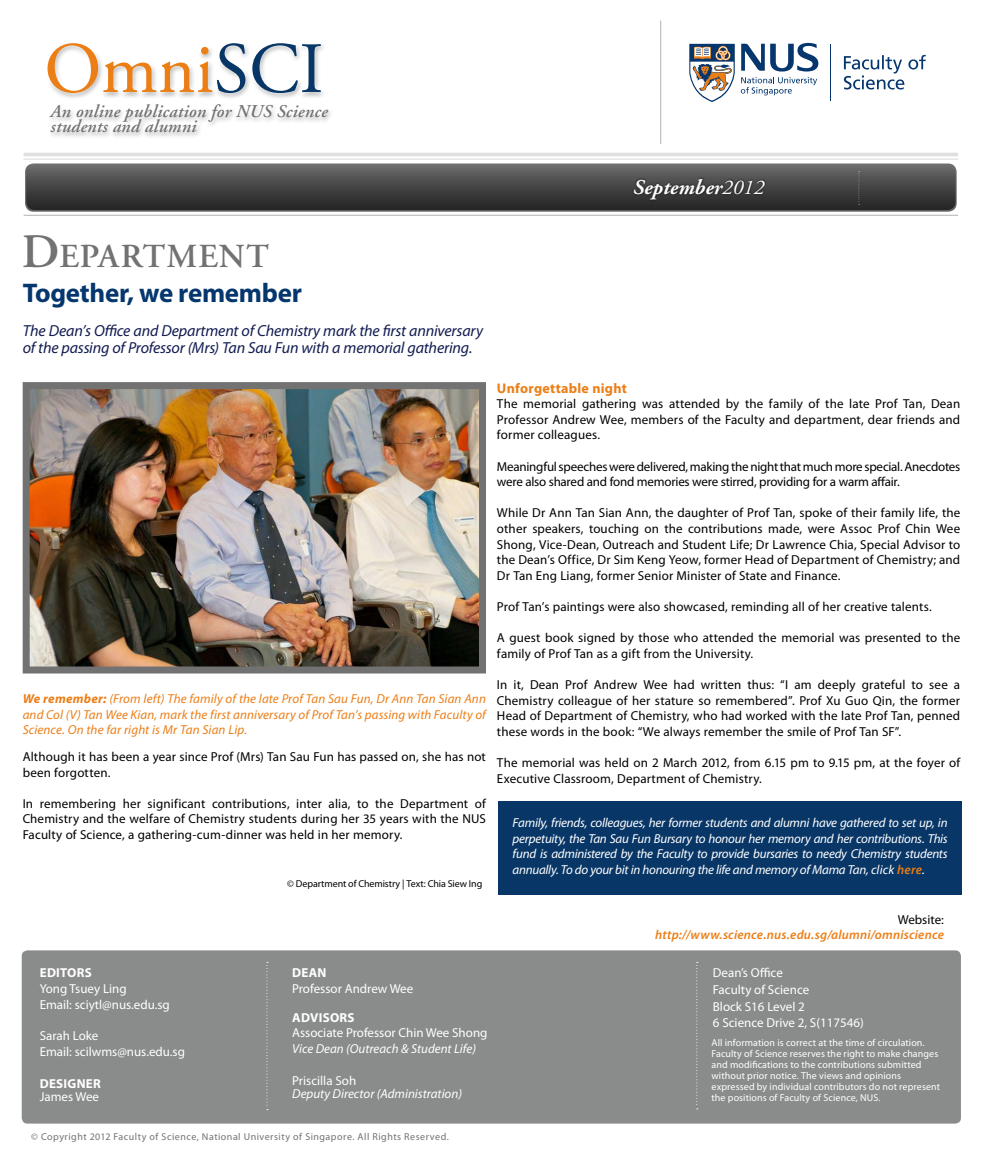
<style>
.page{position:relative;width:984px;height:1163px;background:#fff}
.page>*{position:absolute;margin:0;border:0;box-sizing:border-box;transform-origin:0 0}
.t1{font:72px "Adobe Garamond Pro";color:#ec7e16}
.t2{font:600 33.6px "Adobe Garamond";letter-spacing:.03em;color:#727273}
.t3{font:700 27px "Myriad Pro";letter-spacing:-.01em;color:#05366d}
.t4{font:italic 700 21px "Adobe Garamond Pro";color:#fff}
.t5{font:italic 600 18px/15px "Adobe Garamond";letter-spacing:.01em;color:#727273}
.t6{font:italic 16px/17px "Myriad Pro";letter-spacing:-.01em;color:#121c51}
.t7{font:700 14px "Myriad Pro";letter-spacing:.015em;color:#ec7e16}
.t8{font:13px/15.6px "Myriad Pro";letter-spacing:.01em;color:#000;text-align:justify}
.t9{font:italic 13px/15.6px "Myriad Pro";color:#fff;text-align:justify}
.t10{font:13px/16.8px "Myriad Pro";color:#fff}
.t11{font:italic 13px/15.6px "Myriad Pro";letter-spacing:.01em;color:#ec7e16;text-align:justify}
.t12{font:13px/15.6px "Myriad Pro";letter-spacing:-.02em;color:#000}
.t13{font:italic 600 13px "Myriad Pro";letter-spacing:.015em;color:#ec7e16}
.t14{font:700 13px "Myriad Pro";letter-spacing:.02em;color:#fff}
.t15{font:10px/11px "Myriad Pro";letter-spacing:.01em;color:#fff}
.t16{font:10px "Myriad Pro";letter-spacing:.05em;color:#727273}
.t17{font:10px "Myriad Pro";letter-spacing:-.01em;color:#000}
.s1{color:#083666}
.s2{font-weight:400}
.s3{font-size:48px}
.s4{font-weight:700}
.s5{font-weight:600;color:#ec7e16}
</style>
<div class="page">
<svg style="left:25px;top:163px;width:932px;height:49px;background:#858586"></svg>
<div style="left:26px;top:165px;width:930px;height:45px;background:linear-gradient(to bottom,#69696a,#222);border-radius:9px"></div>
<div style="left:632px;top:177px;width:135px;height:25px;background:#000;opacity:.75"></div>
<hr style="left:660px;top:21px;width:1px;height:123px;background:#b1b1b2">
<hr style="left:24px;top:159px;width:934px;height:1px;background:#dfdfdf">
<hr style="left:24px;top:153px;width:934px;height:3px;background:#dfdfdf">
<hr style="left:24px;top:215px;width:934px;height:1px;background:#b1b1b2">
<div style="left:45px;top:40px;width:290px;height:99px;background:#000;opacity:.24"></div>
<svg style="left:858px;top:171px;width:2px;height:34px"></svg>
<hr style="left:831px;top:44px;width:1px;height:56px;background:#05366d">
<svg style="left:844px;top:55px;width:82px;height:35px"></svg>
<svg style="left:741px;top:43px;width:78px;height:52px"></svg>
<svg style="left:689px;top:44px;width:46px;height:58px"></svg>
<img style="left:31px;top:390px;width:447px;height:275px">
<div style="left:23px;top:382px;width:463px;height:291px;border:7px solid #727273"></div>
<div style="left:498px;top:802px;width:464px;height:93px;background:#083666"></div>
<div style="left:22px;top:950px;width:939px;height:173px;background:#8a8b8b;border-radius:6px"></div>
<svg style="left:266px;top:962px;width:2px;height:148px"></svg>
<svg style="left:696px;top:962px;width:2px;height:147px"></svg>
<h1 class="t1" style="left:44px;top:26px;width:281px">Omni<span class="s1">SCI</span></h1>
<h3 class="t5" style="left:51px;top:104px;width:279px">An online publication for NUS Science students and alumni</h3>
<h3 class="t4" style="left:633px;top:175px;width:132px">September<span class="s2">2012</span></h3>
<h2 class="t2" style="left:22px;top:237px;width:249px"><span class="s3">D</span>EPARTMENT</h2>
<h3 class="t3" style="left:23px;top:275px;width:281px">Together, we remember</h3>
<p class="t6" style="left:23px;top:322px;width:462px">The Dean’s Office and Department of Chemistry mark the first anniversary of the passing of Professor (Mrs) Tan Sau Fun with a memorial gathering.</p>
<p class="t11" style="left:23px;top:691px;width:465px"><span class="s4">We remember:</span> (From left) The family of the late Prof Tan Sau Fun, Dr Ann Tan Sian Ann and Col (V) Tan Wee Kian, mark the first anniversary of Prof Tan’s passing with Faculty of Science. On the far right is Mr Tan Sian Lip.</p>
<p class="t8" style="left:23px;top:749px;width:465px">Although it has been a year since Prof (Mrs) Tan Sau Fun has passed on, she has not been forgotten.</p>
<p class="t8" style="left:23px;top:796px;width:465px">In remembering her significant contributions, inter alia, to the Department of Chemistry and the welfare of Chemistry students during her 35 years with the NUS Faculty of Science, a gathering-cum-dinner was held in her memory.</p>
<p class="t17" style="left:287px;top:878px;width:197px">© Department of Chemistry | Text: Chia Siew Ing</p>
<p class="t7" style="left:497px;top:379px;width:131px">Unforgettable night</p>
<p class="t8" style="left:497px;top:396px;width:465px">The memorial gathering was attended by the family of the late Prof Tan, Dean Professor Andrew Wee, members of the Faculty and department, dear friends and former colleagues.</p>
<p class="t12" style="left:497px;top:459px;width:465px">Meaningful speeches were delivered, making the night that much more special. Anecdotes were also shared and fond memories were stirred, providing for a warm affair.</p>
<p class="t8" style="left:497px;top:505px;width:465px">While Dr Ann Tan Sian Ann, the daughter of Prof Tan, spoke of their family life, the other speakers, touching on the contributions made, were Assoc Prof Chin Wee Shong, Vice-Dean, Outreach and Student Life; Dr Lawrence Chia, Special Advisor to the Dean’s Office, Dr Sim Keng Yeow, former Head of Department of Chemistry; and Dr Tan Eng Liang, former Senior Minister of State and Finance.</p>
<p class="t8" style="left:497px;top:599px;width:436px">Prof Tan’s paintings were also showcased, reminding all of her creative talents.</p>
<p class="t8" style="left:497px;top:630px;width:465px">A guest book signed by those who attended the memorial was presented to the family of Prof Tan as a gift from the University.</p>
<p class="t8" style="left:497px;top:677px;width:465px">In it, Dean Prof Andrew Wee had written thus: “I am deeply grateful to see a Chemistry colleague of her stature so remembered”. Prof Xu Guo Qin, the former Head of Department of Chemistry, who had worked with the late Prof Tan, penned these words in the book: “We always remember the smile of Prof Tan SF”.</p>
<p class="t8" style="left:497px;top:755px;width:465px">The memorial was held on 2 March 2012, from 6.15 pm to 9.15 pm, at the foyer of<br>Executive Classroom, Department of Chemistry.</p>
<p class="t9" style="left:513px;top:815px;width:437px">Family, friends, colleagues, her former students and alumni have gathered to set up, in perpetuity, the Tan Sau Fun Bursary to honour her memory and her contributions. This fund is administered by the Faculty to provide bursaries to needy Chemistry students annually. To do your bit in honouring the life and memory of Mama Tan, click <span class="s5">here</span>.</p>
<p class="t8" style="left:898px;top:911px;width:48px">Website:</p>
<p class="t13" style="left:655px;top:926px;width:290px">http://www.science.nus.edu.sg/alumni/omniscience</p>
<p class="t14" style="left:40px;top:964px;width:53px">EditorS</p>
<p class="t10" style="left:40px;top:980px;width:132px;line-height:15.8px">Yong Tsuey Ling<br>Email: sciytl@nus.edu.sg</p>
<p class="t10" style="left:40px;top:1028px;width:147px;line-height:15.8px">Sarah Loke<br>Email: scilwms@nus.edu.sg</p>
<p class="t14" style="left:40px;top:1075px;width:63px">Designer</p>
<p class="t10" style="left:40px;top:1088px;width:61px">James Wee</p>
<p class="t14" style="left:292px;top:964px;width:34px">Dean</p>
<p class="t10" style="left:292px;top:980px;width:123px">Professor Andrew Wee</p>
<p class="t14" style="left:292px;top:1008px;width:64px">Advisors</p>
<p class="t10" style="left:292px;top:1025px;width:197px">Associate Professor Chin Wee Shong</p>
<p class="t9" style="left:292px;top:1041px;width:185px">Vice Dean (Outreach &amp; Student Life)</p>
<p class="t10" style="left:292px;top:1072px;width:66px">Priscilla Soh</p>
<p class="t9" style="left:292px;top:1085px;width:171px">Deputy Director (Administration)</p>
<p class="t10" style="left:713px;top:964px;width:152px">Dean’s Office<br>Faculty of Science<br>Block S16 Level 2<br>6 Science Drive 2, S(117546)</p>
<p class="t15" style="left:711px;top:1037px;width:230px">All information is correct at the time of circulation.<br>Faculty of Science reserves the right to make changes and modifications to the contributions submitted without prior notice. The views and opinions expressed by individual contributors do not represent the positions of Faculty of Science, NUS.</p>
<p class="t16" style="left:31px;top:1131px;width:419px">© Copyright 2012 Faculty of Science, National University of Singapore. All Rights Reserved.</p>
</div>
